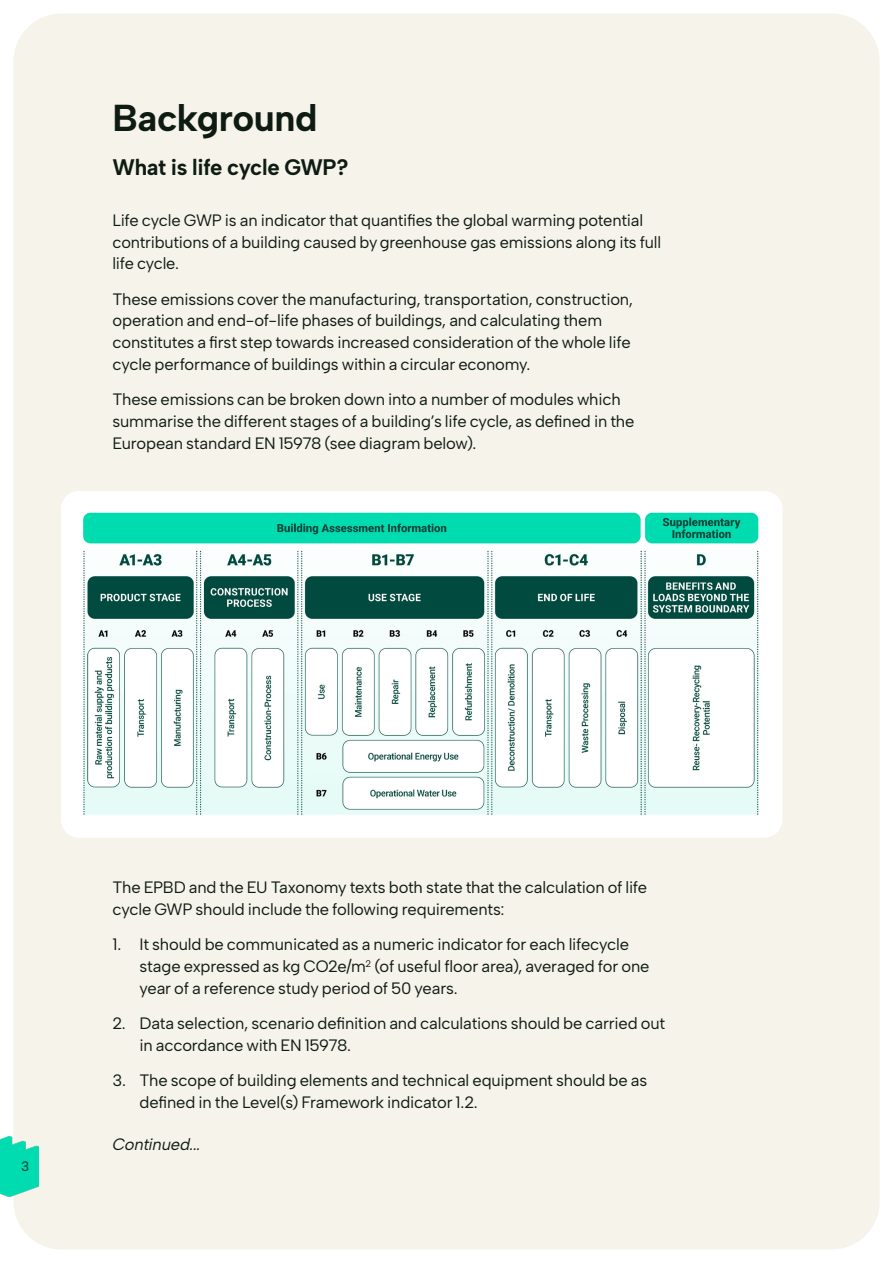
<style>
.page{position:relative;width:893px;height:1263px;background:#fff}
.page>*{position:absolute;margin:0;border:0;box-sizing:border-box;transform-origin:0 0}
.t1{font:700 37.5px "Albert Sans";letter-spacing:-.01em;color:#0e1b13}
.t2{font:700 22.5px "Albert Sans";letter-spacing:-.02em;color:#0e1b13}
.t3{font:16.5px/21.8px "Albert Sans";letter-spacing:-.01em;color:#0e1b13}
.t4{font:italic 16.5px "Albert Sans";letter-spacing:-.01em;color:#0e1b13}
.t5{font:500 13.8px "Albert Sans";color:#004b40}
</style>
<div class="page">
<div style="left:6px;top:13px;width:874px;height:1237px;background:#f5f3ea"></div>
<img style="left:0;top:1136px;width:39px;height:60px">
<div style="left:61px;top:491px;width:721px;height:346px;background:#fff;border-radius:18px"></div>
<img style="left:64px;top:512px;width:715px;height:325px">
<p class="t1" style="left:112px;top:95px;width:207px">Background</p>
<p class="t2" style="left:112px;top:153px;width:237px">What is life cycle GWP?</p>
<p class="t3" style="left:112px;top:209px;width:550px">Life cycle GWP is an indicator that quantifies the global warming potential contributions of a building caused by greenhouse gas emissions along its full life cycle.</p>
<p class="t3" style="left:112px;top:288px;width:522px">These emissions cover the manufacturing, transportation, construction, operation and end-of-life phases of buildings, and calculating them constitutes a first step towards increased consideration of the whole life cycle performance of buildings within a circular economy.</p>
<p class="t3" style="left:112px;top:388px;width:523px">These emissions can be broken down into a number of modules which summarise the different stages of a building’s life cycle, as defined in the<br>European standard EN 15978 (see diagram below).</p>
<p class="t5" style="left:21px;top:1158px;width:10px">3</p>
<p class="t3" style="left:112px;top:877px;width:536px">The EPBD and the EU Taxonomy texts both state that the calculation of life cycle GWP should include the following requirements:</p>
<p class="t3" style="left:139px;top:934px;width:511px;text-indent:-27px">1. It should be communicated as a numeric indicator for each lifecycle stage expressed as kg CO2e/m<sup>2</sup> (of useful floor area), averaged for one year of a reference study period of 50 years.</p>
<p class="t3" style="left:139px;top:1012px;width:527px;text-indent:-27px">2. Data selection, scenario definition and calculations should be carried out in accordance with EN 15978.</p>
<p class="t3" style="left:139px;top:1069px;width:509px;text-indent:-27px">3. The scope of building elements and technical equipment should be as defined in the Level(s) Framework indicator 1.2.</p>
<p class="t4" style="left:112px;top:1134px;width:90px">Continued...</p>
</div>
